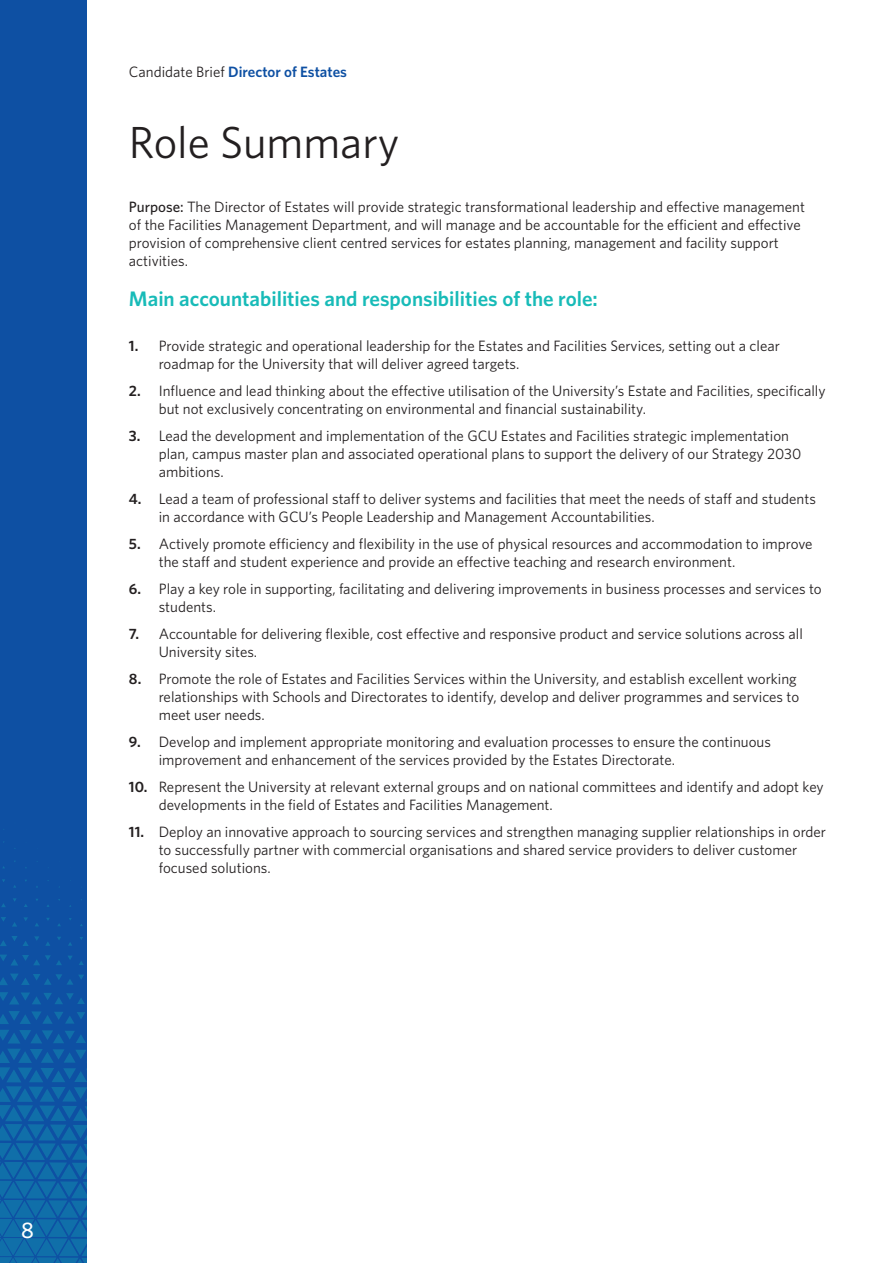
<style>
.page{position:relative;width:893px;height:1263px;background:#fff}
.page>*{position:absolute;margin:0;border:0;box-sizing:border-box;transform-origin:0 0}
.t1{font:45px "Whitney";color:#231f20}
.t2{font:500 22.5px "Whitney";color:#fff}
.t3{font:600 21px "Whitney";color:#18bbb8}
.t4{font:15px/18px "Whitney";color:#231f20}
.t5{font:600 15px "Whitney";color:#0e50a3}
.s1{font-weight:400;color:#231f20}
.s2{font-weight:500}
.s3{font-weight:600}
</style>
<div class="page">
<div style="left:0;top:0;width:86px;height:1263px;background:#0e50a3"></div>
<svg style="left:0;top:829px;width:86px;height:434px"></svg>
<p class="t5" style="left:129px;top:61px;width:220px"><span class="s1">Candidate Brief</span> Director of Estates</p>
<p class="t1" style="left:129px;top:112px;width:272px">Role Summary</p>
<p class="t4" style="left:129px;top:197px;width:677px"><span class="s2">Purpose:</span> The Director of Estates will provide strategic transformational leadership and effective management of the Facilities Management Department, and will manage and be accountable for the efficient and effective provision of comprehensive client centred services for estates planning, management and facility support activities.</p>
<p class="t3" style="left:129px;top:285px;width:470px">Main accountabilities and responsibilities of the role:</p>
<p class="t4" style="left:159px;top:336px;width:623px;text-indent:-30px"><span class="s3">1.</span> Provide strategic and operational leadership for the Estates and Facilities Services, setting out a clear roadmap for the University that will deliver agreed targets.</p>
<p class="t4" style="left:159px;top:381px;width:668px;text-indent:-30px"><span class="s3">2.</span> Influence and lead thinking about the effective utilisation of the University’s Estate and Facilities, specifically but not exclusively concentrating on environmental and financial sustainability.</p>
<p class="t4" style="left:159px;top:426px;width:644px;text-indent:-30px"><span class="s3">3.</span> Lead the development and implementation of the GCU Estates and Facilities strategic implementation plan, campus master plan and associated operational plans to support the delivery of our Strategy 2030 ambitions.</p>
<p class="t4" style="left:159px;top:489px;width:659px;text-indent:-30px"><span class="s3">4.</span> Lead a team of professional staff to deliver systems and facilities that meet the needs of staff and students in accordance with GCU’s People Leadership and Management Accountabilities.</p>
<p class="t4" style="left:159px;top:534px;width:655px;text-indent:-30px"><span class="s3">5.</span> Actively promote efficiency and flexibility in the use of physical resources and accommodation to improve the staff and student experience and provide an effective teaching and research environment.</p>
<p class="t4" style="left:159px;top:579px;width:664px;text-indent:-30px"><span class="s3">6.</span> Play a key role in supporting, facilitating and delivering improvements in business processes and services to students.</p>
<p class="t4" style="left:159px;top:624px;width:646px;text-indent:-30px"><span class="s3">7.</span> Accountable for delivering flexible, cost effective and responsive product and service solutions across all<br>University sites.</p>
<p class="t4" style="left:159px;top:669px;width:642px;text-indent:-30px"><span class="s3">8.</span> Promote the role of Estates and Facilities Services within the University, and establish excellent working relationships with Schools and Directorates to identify, develop and deliver programmes and services to meet user needs.</p>
<p class="t4" style="left:159px;top:732px;width:614px;text-indent:-30px"><span class="s3">9.</span> Develop and implement appropriate monitoring and evaluation processes to ensure the continuous improvement and enhancement of the services provided by the Estates Directorate.</p>
<p class="t4" style="left:159px;top:777px;width:666px;text-indent:-30px"><span class="s3">10.</span> Represent the University at relevant external groups and on national committees and identify and adopt key developments in the field of Estates and Facilities Management.</p>
<p class="t4" style="left:159px;top:822px;width:669px;text-indent:-30px"><span class="s3">11.</span> Deploy an innovative approach to sourcing services and strengthen managing supplier relationships in order to successfully partner with commercial organisations and shared service providers to deliver customer focused solutions.</p>
<p class="t2" style="left:21px;top:1215px;width:14px">8</p>
</div>
